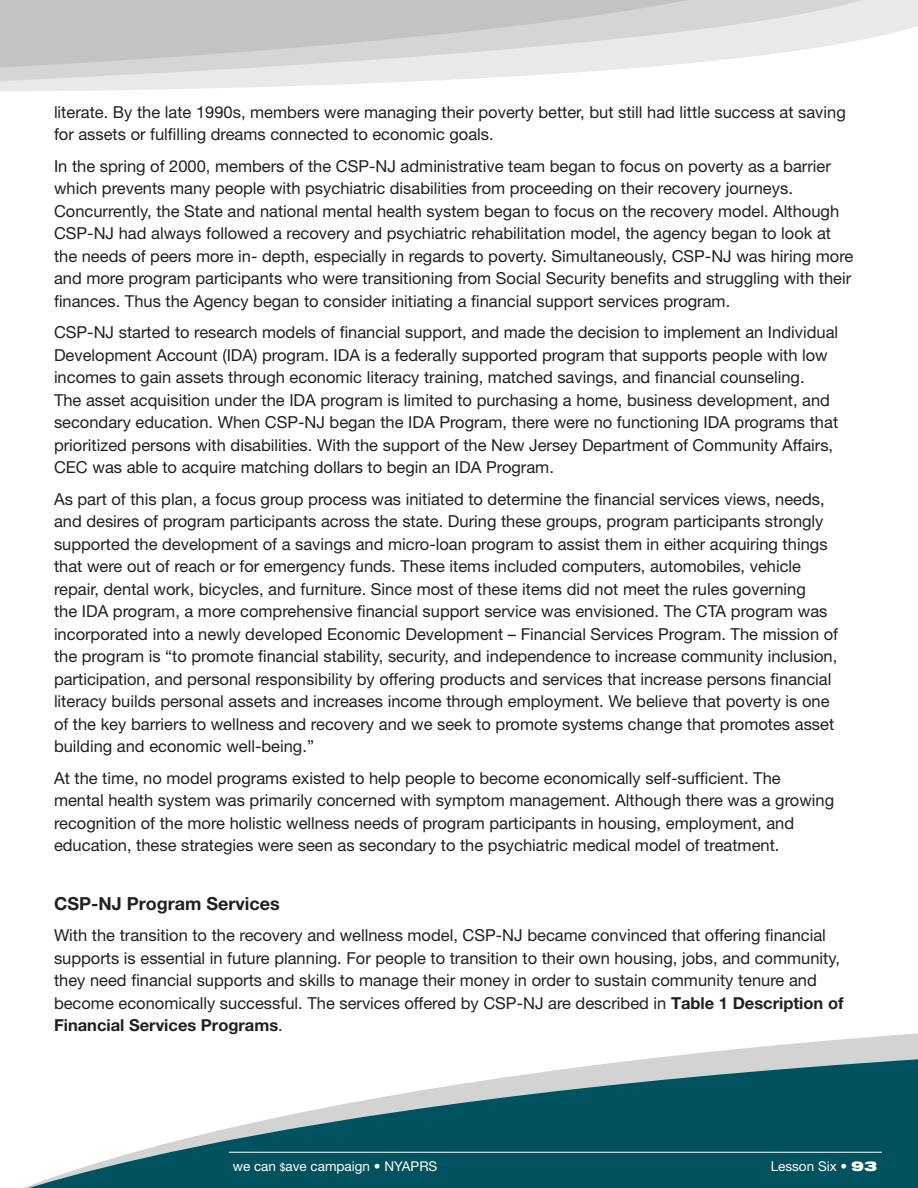
<style>
.page{position:relative;width:918px;height:1188px;background:#fff}
.page>*{position:absolute;margin:0;border:0;box-sizing:border-box;transform-origin:0 0}
.t1{font:700 18px "Helvetica Neue";color:#231f20}
.t2{font:16.5px/22.5px "Helvetica Neue";color:#231f20}
.t3{font:13.5px "Helvetica Neue";color:#fff}
.s1{font-weight:700}
.s2{font-size:10.5px}
.s3{font-weight:900;font-stretch:expanded}
</style>
<div class="page">
<svg style="left:647px;top:1033px;width:271px;height:26px;fill:#d3d3d3"></svg>
<svg style="left:24px;top:1059px;width:894px;height:129px;fill:#00535e"></svg>
<svg style="left:0;top:0;width:918px;height:92px"></svg>
<svg style="left:0;top:0;width:906px;height:81px;fill:#e9e9e9"></svg>
<svg style="left:0;top:0;width:812px;height:68px;background:#d1d1d1"></svg>
<hr style="left:229px;top:1152px;width:653px;height:1px;background:#fff">
<p class="t2" style="left:54px;top:100px;width:793px">literate. By the late 1990s, members were managing their poverty better, but still had little success at saving for assets or fulfilling dreams connected to economic goals.</p>
<p class="t2" style="left:54px;top:154px;width:801px">In the spring of 2000, members of the CSP-NJ administrative team began to focus on poverty as a barrier which prevents many people with psychiatric disabilities from proceeding on their recovery journeys.<br>Concurrently, the State and national mental health system began to focus on the recovery model. Although CSP-NJ had always followed a recovery and psychiatric rehabilitation model, the agency began to look at the needs of peers more in- depth, especially in regards to poverty. Simultaneously, CSP-NJ was hiring more and more program participants who were transitioning from Social Security benefits and struggling with their finances. Thus the Agency began to consider initiating a financial support services program.</p>
<p class="t2" style="left:54px;top:321px;width:786px">CSP-NJ started to research models of financial support, and made the decision to implement an Individual Development Account (IDA) program. IDA is a federally supported program that supports people with low incomes to gain assets through economic literacy training, matched savings, and financial counseling.<br>The asset acquisition under the IDA program is limited to purchasing a home, business development, and secondary education. When CSP-NJ began the IDA Program, there were no functioning IDA programs that prioritized persons with disabilities. With the support of the New Jersey Department of Community Affairs, CEC was able to acquire matching dollars to begin an IDA Program.</p>
<p class="t2" style="left:54px;top:487px;width:786px">As part of this plan, a focus group process was initiated to determine the financial services views, needs, and desires of program participants across the state. During these groups, program participants strongly supported the development of a savings and micro-loan program to assist them in either acquiring things that were out of reach or for emergency funds. These items included computers, automobiles, vehicle repair, dental work, bicycles, and furniture. Since most of these items did not meet the rules governing<br>the IDA program, a more comprehensive financial support service was envisioned. The CTA program was incorporated into a newly developed Economic Development – Financial Services Program. The mission of the program is “to promote financial stability, security, and independence to increase community inclusion, participation, and personal responsibility by offering products and services that increase persons financial literacy builds personal assets and increases income through employment. We believe that poverty is one of the key barriers to wellness and recovery and we seek to promote systems change that promotes asset building and economic well-being.”</p>
<p class="t2" style="left:54px;top:766px;width:782px">At the time, no model programs existed to help people to become economically self-sufficient. The mental health system was primarily concerned with symptom management. Although there was a growing recognition of the more holistic wellness needs of program participants in housing, employment, and education, these strategies were seen as secondary to the psychiatric medical model of treatment.</p>
<p class="t1" style="left:54px;top:892px;width:227px">CSP-NJ Program Services</p>
<p class="t2" style="left:54px;top:924px;width:791px">With the transition to the recovery and wellness model, CSP-NJ became convinced that offering financial supports is essential in future planning. For people to transition to their own housing, jobs, and community, they need financial supports and skills to manage their money in order to sustain community tenure and become economically successful. The services offered by CSP-NJ are described in <span class="s1">Table 1 Description of Financial Services Programs</span>.</p>
<p class="t3" style="left:233px;top:1158px;width:206px">we can <span class="s2">$</span>ave campaign • NYAPRS</p>
<p class="t3" style="left:771px;top:1158px;width:108px">Lesson Six • <span class="s3">93</span></p>
</div>
